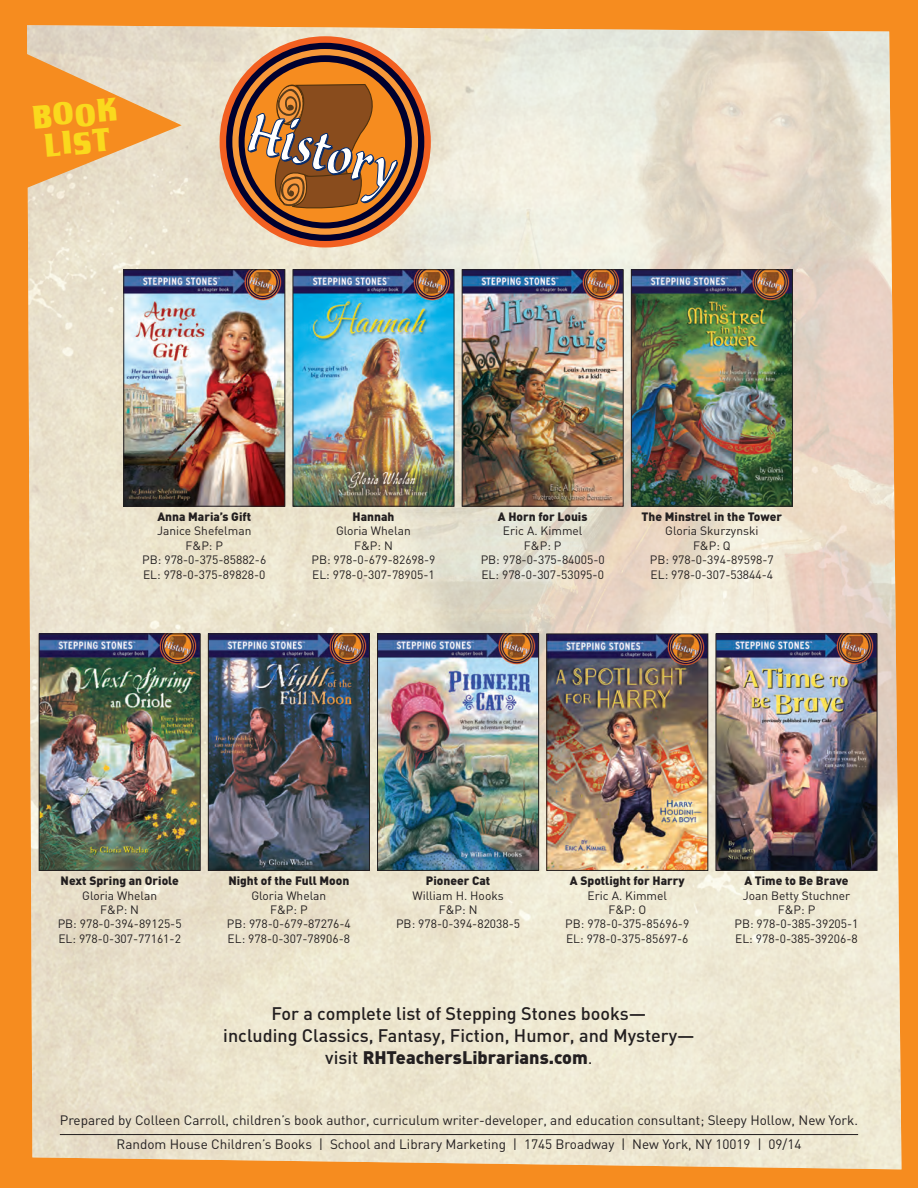
<style>
.page{position:relative;width:918px;height:1188px;background:#f68c1f}
.page>*{position:absolute;margin:0;border:0;box-sizing:border-box;transform-origin:0 0}
.t1{font:32.4px/29px "Tobago Poster";color:#fad91d}
.t2{font:500 18px/21.6px "DIN";color:#231f20;text-align:center}
.t3{font:13.5px/24px "DIN";color:#231f20;text-align:center}
.t4{font:12px/14.4px "DIN";color:#231f20;text-align:center}
.t5{font:900 12px "DIN";color:#231f20}
.s1{font-weight:900}
.s2{font-weight:400}
</style>
<div class="page">
<img style="left:27px;top:25px;width:875px;height:1144px">
<svg style="left:27px;top:50px;width:155px;height:141px"></svg>
<hr style="left:60px;top:1134px;width:798px;height:1px;background:#231f20">
<img style="left:125px;top:271px;width:158px;height:234px">
<div style="left:123px;top:269px;width:162px;height:238px;border:1px solid #231f20"></div>
<img style="left:295px;top:271px;width:157px;height:234px">
<div style="left:293px;top:269px;width:161px;height:238px;border:1px solid #231f20"></div>
<img style="left:464px;top:271px;width:158px;height:234px">
<div style="left:462px;top:269px;width:162px;height:238px;border:1px solid #231f20"></div>
<img style="left:633px;top:271px;width:158px;height:234px">
<div style="left:631px;top:269px;width:162px;height:238px;border:1px solid #231f20"></div>
<img style="left:41px;top:636px;width:158px;height:233px">
<div style="left:39px;top:634px;width:162px;height:237px;border:1px solid #231f20"></div>
<img style="left:210px;top:636px;width:158px;height:233px">
<div style="left:208px;top:634px;width:162px;height:237px;border:1px solid #231f20"></div>
<img style="left:379px;top:636px;width:158px;height:233px">
<div style="left:377px;top:634px;width:162px;height:237px;border:1px solid #231f20"></div>
<img style="left:548px;top:636px;width:158px;height:233px">
<div style="left:546px;top:634px;width:162px;height:237px;border:1px solid #231f20"></div>
<img style="left:718px;top:636px;width:157px;height:233px">
<div style="left:716px;top:634px;width:161px;height:237px;border:1px solid #231f20"></div>
<div style="left:220px;top:36px;width:211px;height:211px;background:#f26021;border-radius:50%"></div>
<div style="left:226px;top:43px;width:198px;height:198px;background:#00002e;border-radius:50%"></div>
<svg style="left:232px;top:49px;width:186px;height:186px;background:#e68d38"></svg>
<div style="left:239px;top:55px;width:173px;height:173px;background:#00002e;border-radius:50%"></div>
<div style="left:245px;top:62px;width:160px;height:161px;background:#f68c1f;border-radius:50%"></div>
<svg style="left:247px;top:84px;width:151px;height:126px"></svg>
<h1 class="t1" style="left:30px;top:103px;width:87px;rotate:-5deg">Book<br>List</h1>
<p class="t5" style="left:157px;top:509px;width:95px">Anna Maria’s Gift</p>
<p class="t4" style="left:142px;top:524px;width:126px">Janice Shefelman<br>F&amp;P: P<br>PB: 978-0-375-85882-6<br>EL: 978-0-375-89828-0</p>
<p class="t5" style="left:353px;top:509px;width:43px">Hannah</p>
<p class="t4" style="left:312px;top:524px;width:126px">Gloria Whelan<br>F&amp;P: N<br>PB: 978-0-679-82698-9<br>EL: 978-0-307-78905-1</p>
<p class="t5" style="left:498px;top:509px;width:91px">A Horn for Louis</p>
<p class="t4" style="left:481px;top:524px;width:126px">Eric A. Kimmel<br>F&amp;P: P<br>PB: 978-0-375-84005-0<br>EL: 978-0-307-53095-0</p>
<p class="t5" style="left:642px;top:509px;width:142px">The Minstrel in the Tower</p>
<p class="t4" style="left:650px;top:524px;width:126px">Gloria Skurzynski<br>F&amp;P: Q<br>PB: 978-0-394-89598-7<br>EL: 978-0-307-53844-4</p>
<p class="t5" style="left:61px;top:873px;width:120px">Next Spring an Oriole</p>
<p class="t4" style="left:58px;top:888px;width:126px">Gloria Whelan<br>F&amp;P: N<br>PB: 978-0-394-89125-5<br>EL: 978-0-307-77161-2</p>
<p class="t5" style="left:228px;top:873px;width:123px">Night of the Full Moon</p>
<p class="t4" style="left:227px;top:888px;width:126px">Gloria Whelan<br>F&amp;P: P<br>PB: 978-0-679-87276-4<br>EL: 978-0-307-78906-8</p>
<p class="t5" style="left:426px;top:873px;width:66px">Pioneer Cat</p>
<p class="t4" style="left:396px;top:888px;width:126px">William H. Hooks<br>F&amp;P: N<br>PB: 978-0-394-82038-5</p>
<p class="t5" style="left:570px;top:873px;width:116px">A Spotlight for Harry</p>
<p class="t4" style="left:565px;top:888px;width:126px">Eric A. Kimmel<br>F&amp;P: O<br>PB: 978-0-375-85696-9<br>EL: 978-0-375-85697-6</p>
<h2 class="t2" style="left:223px;top:1003px;width:473px">For a complete list of Stepping Stones books—<br>including Classics, Fantasy, Fiction, Humor, and Mystery— visit <span class="s1">RHTeachersLibrarians.com</span><span class="s2">.</span></h2>
<p class="t5" style="left:744px;top:873px;width:106px">A Time to Be Brave</p>
<p class="t4" style="left:735px;top:888px;width:126px">Joan Betty Stuchner<br>F&amp;P: P<br>PB: 978-0-385-39205-1<br>EL: 978-0-385-39206-8</p>
<p class="t3" style="left:60px;top:1108px;width:800px">Prepared by Colleen Carroll, children’s book author, curriculum writer-developer, and education consultant; Sleepy Hollow, New York.<br>Random House Children’s Books | School and Library Marketing | 1745 Broadway | New York, NY 10019 | 09/14</p>
</div>
